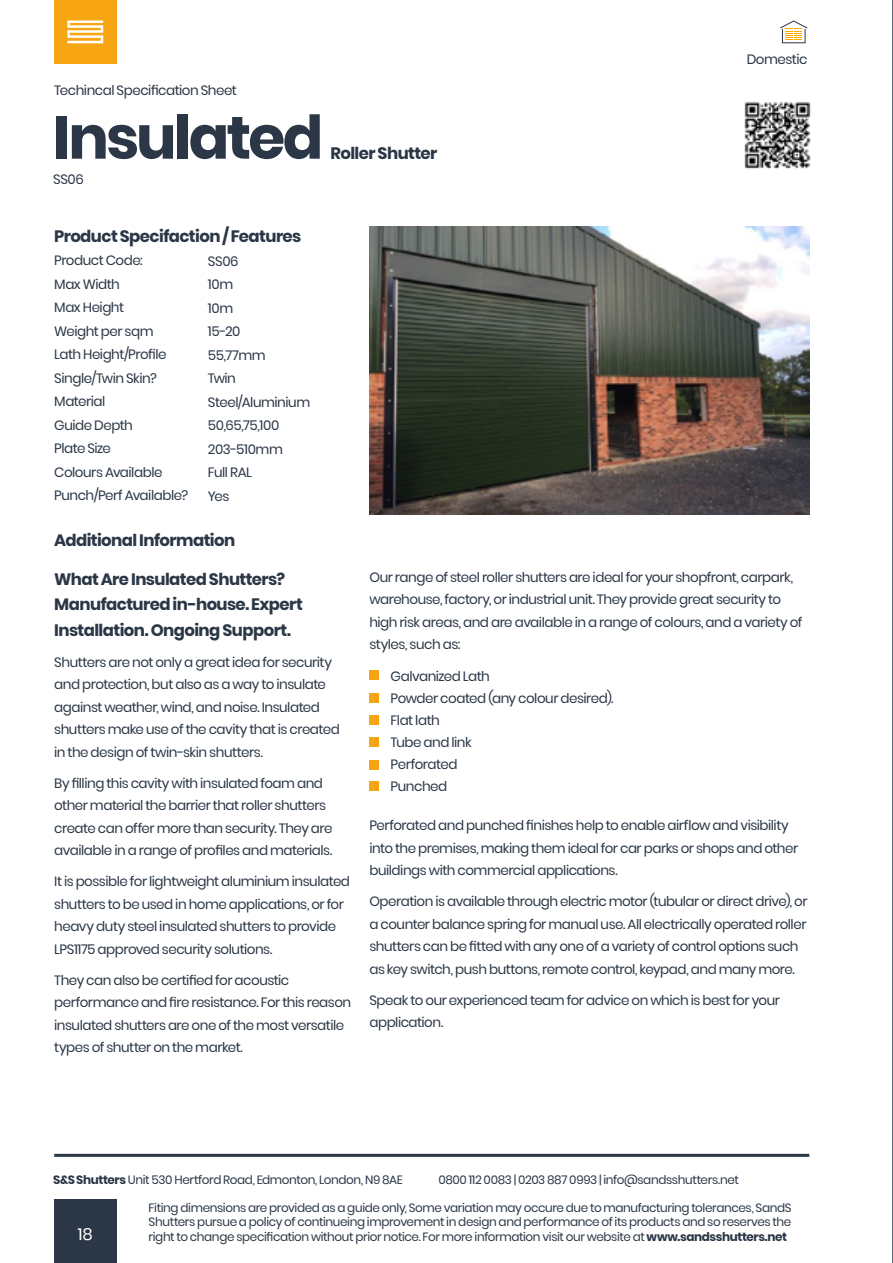
<style>
.page{position:relative;width:893px;height:1263px;background:#fff}
.page>*{position:absolute;margin:0;border:0;box-sizing:border-box;transform-origin:0 0}
.t1{font:700 60px "Poppins";letter-spacing:-.045em;color:#2b3746}
.t2{font:700 16.5px/25.5px "Poppins";letter-spacing:-.035em;color:#2b3746}
.t3{font:16.5px "Poppins";color:#fff}
.t4{font:13.5px/22.5px "Poppins";letter-spacing:-.035em;color:#2b3746}
.t5{font:12px/14.4px "Poppins";letter-spacing:-.03em;color:#2b3746;text-align:justify}
.s1{font-weight:700}
</style>
<div class="page">
<div style="left:54px;top:0;width:62px;height:64px;background:#f7a512"></div>
<svg style="left:67px;top:20px;width:36px;height:23px"></svg>
<img style="left:369px;top:226px;width:440px;height:288px">
<div style="left:369px;top:671px;width:9px;height:9px;background:#f7a512"></div>
<div style="left:369px;top:693px;width:9px;height:9px;background:#f7a512"></div>
<div style="left:369px;top:715px;width:9px;height:9px;background:#f7a512"></div>
<div style="left:369px;top:738px;width:9px;height:9px;background:#f7a512"></div>
<div style="left:369px;top:760px;width:9px;height:9px;background:#f7a512"></div>
<div style="left:369px;top:781px;width:9px;height:9px;background:#f7a512"></div>
<img style="left:744px;top:102px;width:67px;height:67px">
<hr style="left:892px;top:0;width:1px;height:1263px;background:#2b3746">
<svg style="left:780px;top:20px;width:27px;height:23px"></svg>
<div style="left:54px;top:1199px;width:62px;height:64px;background:#2b3746"></div>
<hr style="left:54px;top:1154px;width:755px;height:3px;background:#2b3746">
<p class="t4" style="left:54px;top:79px;width:184px">Techincal Specification Sheet</p>
<h1 class="t1" style="left:53px;top:103px;width:272px">Insulated</h1>
<p class="t4" style="left:53px;top:168px;width:32px">SS06</p>
<p class="t2" style="left:330px;top:140px;width:108px">Roller Shutter</p>
<p class="t2" style="left:54px;top:223px;width:249px">Product Specifaction / Features</p>
<p class="t4" style="left:54px;top:249px;width:136px;line-height:23.5px">Product Code:<br>Max Width<br>Max Height<br>Weight per sqm<br>Lath Height/Profile<br>Single/Twin Skin?<br>Material<br>Guide Depth<br>Plate Size<br>Colours Available<br>Punch/Perf Available?</p>
<p class="t2" style="left:54px;top:528px;width:183px">Additional Information</p>
<p class="t4" style="left:208px;top:249px;width:104px;line-height:23.5px">SS06<br>10m<br>10m<br>15-20<br>55,77mm<br>Twin<br>Steel/Aluminium<br>50,65,75,100<br>203-510mm<br>Full RAL<br>Yes</p>
<p class="t4" style="left:747px;top:48px;width:62px">Domestic</p>
<p class="t2" style="left:54px;top:566px;width:250px">What Are Insulated Shutters?<br>Manufactured in-house. Expert<br>Installation. Ongoing Support.</p>
<p class="t4" style="left:54px;top:651px;width:287px">Shutters are not only a great idea for security and protection, but also as a way to insulate against weather, wind, and noise. Insulated shutters make use of the cavity that is created in the design of twin-skin shutters.</p>
<p class="t4" style="left:54px;top:772px;width:280px">By filling this cavity with insulated foam and other material the barrier that roller shutters create can offer more than security. They are available in a range of profiles and materials.</p>
<p class="t4" style="left:54px;top:870px;width:297px">It is possible for lightweight aluminium insulated shutters to be used in home applications, or for heavy duty steel insulated shutters to provide LPS1175 approved security solutions.</p>
<p class="t4" style="left:54px;top:969px;width:299px">They can also be certified for acoustic performance and fire resistance. For this reason insulated shutters are one of the most versatile types of shutter on the market.</p>
<p class="t4" style="left:369px;top:566px;width:435px">Our range of steel roller shutters are ideal for your shopfront, carpark, warehouse, factory, or industrial unit. They provide great security to high risk areas, and are available in a range of colours, and a variety of styles, such as:</p>
<p class="t4" style="left:391px;top:665px;width:224px;line-height:22px">Galvanized Lath<br>Powder coated (any colour desired).<br>Flat lath<br>Tube and link<br>Perforated<br>Punched</p>
<p class="t4" style="left:369px;top:814px;width:430px">Perforated and punched finishes help to enable airflow and visibility into the premises, making them ideal for car parks or shops and other buildings with commercial applications.</p>
<p class="t4" style="left:369px;top:890px;width:440px">Operation is available through electric motor (tubular or direct drive), or a counter balance spring for manual use. All electrically operated roller shutters can be fitted with any one of a variety of control options such as key switch, push buttons, remote control, keypad, and many more.</p>
<p class="t4" style="left:369px;top:989px;width:412px">Speak to our experienced team for advice on which is best for your application.</p>
<p class="t5" style="left:53px;top:1173px;width:351px"><span class="s1">S&amp;S Shutters</span> Unit 530 Hertford Road, Edmonton, London, N9 8AE</p>
<p class="t5" style="left:438px;top:1173px;width:302px">0800 112 0083 | 0203 887 0993 | info@sandsshutters.net</p>
<p class="t5" style="left:149px;top:1200px;width:645px">Fiting dimensions are provided as a guide only, Some variation may occure due to manufacturing tolerances, SandS Shutters pursue a policy of continueing improvement in design and performance of its products and so reserves the right to change specification without prior notice. For more information visit our website at <span class="s1">www.sandsshutters.net</span></p>
<p class="t3" style="left:78px;top:1224px;width:16px">18</p>
</div>
